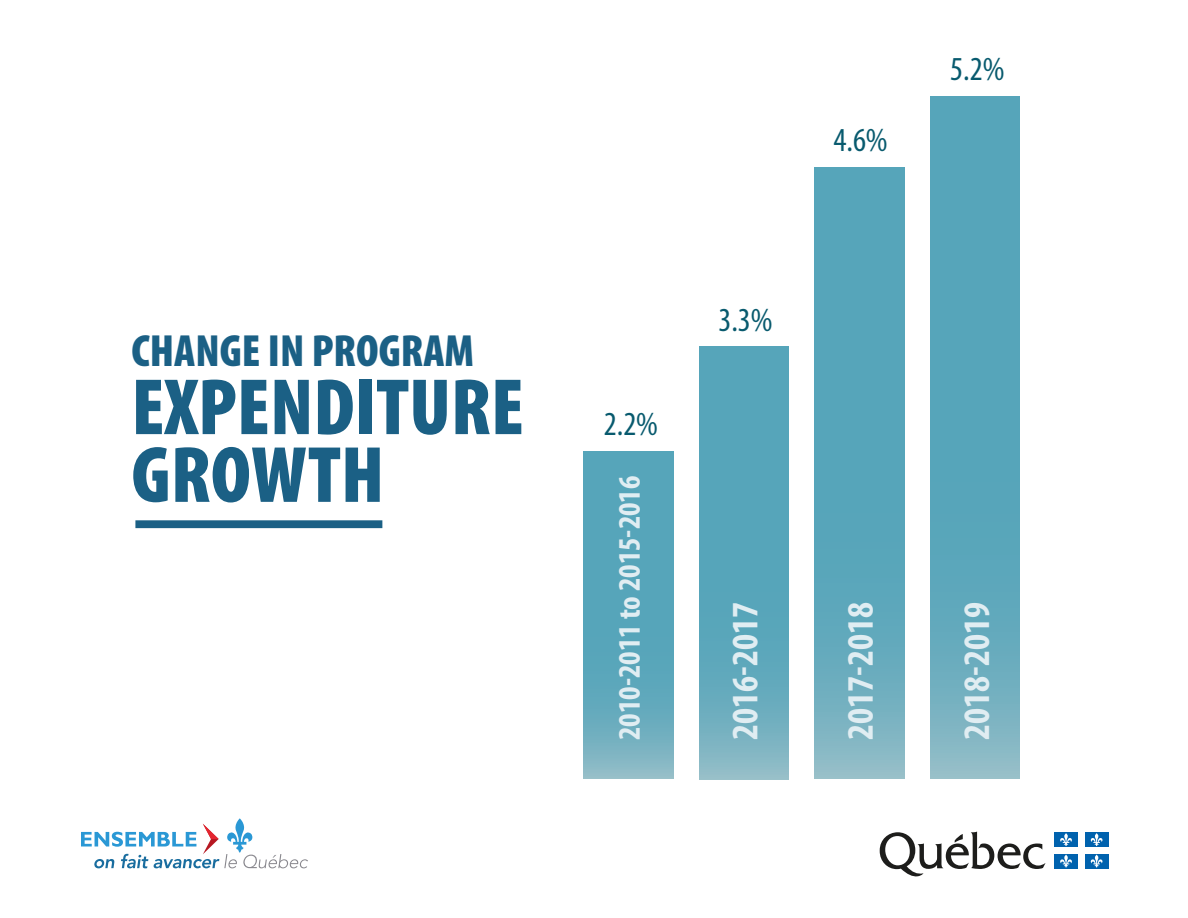
<style>
.page{position:relative;width:1188px;height:918px;background:#fff}
.page>*{position:absolute;margin:0;border:0;box-sizing:border-box;transform-origin:0 0}
.t1{font:900 condensed 80.55px/67.8px "Myriad Pro";color:#1b6085}
.t2{font:900 condensed 45.3px "Myriad Pro";color:#1b6085}
.t3{font:700 condensed 37.5px "Myriad Pro";color:#e0edf2}
.t4{font:condensed 33.75px "Myriad Pro";color:#085a6e}
.t5{font:700 condensed 31.5px "Myriad Pro";color:#e0edf2}
</style>
<div class="page">
<svg style="left:880px;top:832px;width:166px;height:45px"></svg>
<div style="left:1054px;top:832px;width:24px;height:15px;background:#0062ae"></div>
<svg style="left:1060px;top:833px;width:12px;height:13px"></svg>
<div style="left:1085px;top:832px;width:23px;height:15px;background:#0062ae"></div>
<svg style="left:1090px;top:833px;width:13px;height:13px"></svg>
<div style="left:1054px;top:854px;width:24px;height:14px;background:#0062ae"></div>
<svg style="left:1060px;top:855px;width:12px;height:13px"></svg>
<div style="left:1085px;top:854px;width:23px;height:14px;background:#0062ae"></div>
<svg style="left:1090px;top:855px;width:13px;height:13px"></svg>
<svg style="left:81px;top:818px;width:227px;height:50px"></svg>
<svg style="left:815px;top:167px;width:89px;height:612px;background:#5ea8bb"></svg>
<svg style="left:930px;top:96px;width:90px;height:683px;background:#5ea8bb"></svg>
<svg style="left:699px;top:347px;width:90px;height:433px;background:#5ea8bb"></svg>
<svg style="left:584px;top:451px;width:89px;height:328px;background:#5ea8bb"></svg>
<div style="left:135px;top:520px;width:247px;height:8px;background:#1b6085"></div>
<p class="t2" style="left:132px;top:322px;width:344px">CHANGE IN PROGRAM</p>
<h1 class="t1" style="left:132px;top:371px;width:394px">EXPENDITURE<br>GROWTH</h1>
<p class="t4" style="left:833px;top:119px;width:56px">4.6%</p>
<p class="t4" style="left:950px;top:48px;width:56px">5.2%</p>
<p class="t4" style="left:604px;top:404px;width:56px">2.2%</p>
<p class="t5" style="left:610px;top:740px;width:266px;rotate:-90deg">2010-2011 to 2015-2016</p>
<p class="t4" style="left:718px;top:300px;width:56px">3.3%</p>
<p class="t3" style="left:722px;top:740px;width:139px;rotate:-90deg">2016-2017</p>
<p class="t3" style="left:837px;top:740px;width:139px;rotate:-90deg">2017-2018</p>
<p class="t3" style="left:953px;top:740px;width:139px;rotate:-90deg">2018-2019</p>
</div>
